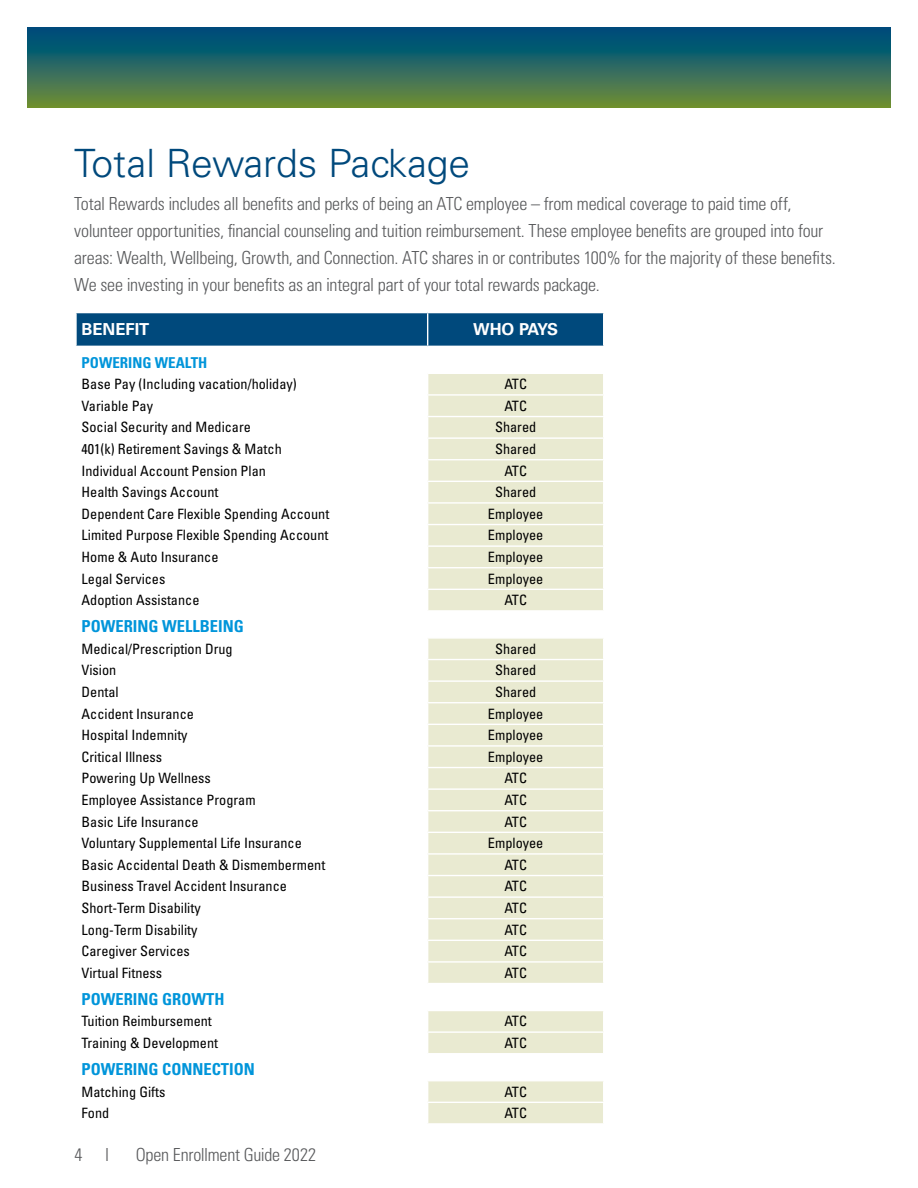
<style>
.page{position:relative;width:918px;height:1188px;background:#fff}
.page>*{position:absolute;margin:0;border:0;box-sizing:border-box;transform-origin:0 0}
.t1{font:300 39px "Univers LT Std";color:#00497c}
.t2{font:300 condensed 18px/27px "Univers LT Std";letter-spacing:-.01em;color:#58595b}
.t3{font:700 condensed 16.5px "Univers LT Std";color:#0095da}
.t4{font:700 16.5px "Univers LT Std";color:#fff}
.t5{font:700 condensed 15px "Univers LT Std";color:#0095da}
.t6{font:condensed 14.25px "Univers LT Std";color:#000}
</style>
<div class="page">
<svg style="left:27px;top:27px;width:864px;height:80px;background:#2d6a5d"></svg>
<svg style="left:76px;top:313px;width:527px;height:810px"></svg>
<hr style="left:428px;top:459px;width:176px;height:1px;background:#fff">
<hr style="left:428px;top:481px;width:176px;height:1px;background:#fff">
<hr style="left:428px;top:502px;width:176px;height:2px;background:#fff">
<hr style="left:428px;top:524px;width:176px;height:1px;background:#fff">
<hr style="left:428px;top:545px;width:176px;height:2px;background:#fff">
<hr style="left:428px;top:567px;width:176px;height:1px;background:#fff">
<hr style="left:428px;top:589px;width:176px;height:1px;background:#fff">
<hr style="left:428px;top:659px;width:176px;height:1px;background:#fff">
<hr style="left:428px;top:680px;width:176px;height:2px;background:#fff">
<hr style="left:428px;top:702px;width:176px;height:1px;background:#fff">
<hr style="left:428px;top:724px;width:176px;height:1px;background:#fff">
<hr style="left:428px;top:745px;width:176px;height:2px;background:#fff">
<hr style="left:428px;top:767px;width:176px;height:1px;background:#fff">
<hr style="left:428px;top:788px;width:176px;height:2px;background:#fff">
<hr style="left:428px;top:810px;width:176px;height:1px;background:#fff">
<hr style="left:428px;top:832px;width:176px;height:1px;background:#fff">
<hr style="left:428px;top:853px;width:176px;height:2px;background:#fff">
<hr style="left:428px;top:875px;width:176px;height:1px;background:#fff">
<hr style="left:428px;top:896px;width:176px;height:2px;background:#fff">
<hr style="left:428px;top:918px;width:176px;height:1px;background:#fff">
<hr style="left:428px;top:940px;width:176px;height:1px;background:#fff">
<hr style="left:428px;top:961px;width:176px;height:2px;background:#fff">
<hr style="left:75px;top:346px;width:353px;height:1px;background:#fff">
<hr style="left:75px;top:610px;width:353px;height:2px;background:#fff">
<hr style="left:428px;top:610px;width:176px;height:2px;background:#fff">
<hr style="left:75px;top:983px;width:353px;height:1px;background:#fff">
<hr style="left:428px;top:983px;width:176px;height:1px;background:#fff">
<hr style="left:75px;top:1053px;width:353px;height:1px;background:#fff">
<hr style="left:428px;top:1053px;width:176px;height:1px;background:#fff">
<hr style="left:427px;top:313px;width:1px;height:33px;background:#fff">
<hr style="left:428px;top:346px;width:176px;height:1px;background:#fff">
<h1 class="t1" style="left:74px;top:139px;width:398px">Total Rewards Package</h1>
<p class="t2" style="left:74px;top:191px;width:763px">Total Rewards includes all benefits and perks of being an ATC employee – from medical coverage to paid time off, volunteer opportunities, financial counseling and tuition reimbursement. These employee benefits are grouped into four areas: Wealth, Wellbeing, Growth, and Connection. ATC shares in or contributes 100% for the majority of these benefits.<br>We see investing in your benefits as an integral part of your total rewards package.</p>
<p class="t4" style="left:82px;top:320px;width:69px">BENEFIT</p>
<p class="t4" style="left:473px;top:320px;width:87px">WHO PAYS</p>
<p class="t5" style="left:82px;top:353px;width:127px">POWERING WEALTH</p>
<p class="t6" style="left:82px;top:375px;width:217px">Base Pay (Including vacation/holiday)</p>
<p class="t6" style="left:504px;top:375px;width:24px">ATC</p>
<p class="t6" style="left:82px;top:397px;width:73px">Variable Pay</p>
<p class="t6" style="left:504px;top:397px;width:24px">ATC</p>
<p class="t6" style="left:82px;top:418px;width:171px">Social Security and Medicare</p>
<p class="t6" style="left:495px;top:418px;width:43px">Shared</p>
<p class="t6" style="left:82px;top:440px;width:202px">401(k) Retirement Savings &amp; Match</p>
<p class="t6" style="left:495px;top:440px;width:43px">Shared</p>
<p class="t6" style="left:82px;top:462px;width:186px">Individual Account Pension Plan</p>
<p class="t6" style="left:504px;top:462px;width:24px">ATC</p>
<p class="t6" style="left:82px;top:483px;width:138px">Health Savings Account</p>
<p class="t6" style="left:495px;top:483px;width:43px">Shared</p>
<p class="t6" style="left:82px;top:505px;width:249px">Dependent Care Flexible Spending Account</p>
<p class="t6" style="left:488px;top:505px;width:57px">Employee</p>
<p class="t6" style="left:82px;top:526px;width:248px">Limited Purpose Flexible Spending Account</p>
<p class="t6" style="left:488px;top:526px;width:57px">Employee</p>
<p class="t6" style="left:82px;top:548px;width:138px">Home &amp; Auto Insurance</p>
<p class="t6" style="left:488px;top:548px;width:57px">Employee</p>
<p class="t6" style="left:82px;top:570px;width:85px">Legal Services</p>
<p class="t6" style="left:488px;top:570px;width:57px">Employee</p>
<p class="t6" style="left:82px;top:591px;width:119px">Adoption Assistance</p>
<p class="t6" style="left:504px;top:591px;width:24px">ATC</p>
<p class="t3" style="left:82px;top:616px;width:164px">POWERING WELLBEING</p>
<p class="t6" style="left:82px;top:640px;width:153px">Medical/Prescription Drug</p>
<p class="t6" style="left:495px;top:640px;width:43px">Shared</p>
<p class="t6" style="left:82px;top:661px;width:36px">Vision</p>
<p class="t6" style="left:495px;top:661px;width:43px">Shared</p>
<p class="t6" style="left:82px;top:683px;width:39px">Dental</p>
<p class="t6" style="left:495px;top:683px;width:43px">Shared</p>
<p class="t6" style="left:82px;top:705px;width:114px">Accident Insurance</p>
<p class="t6" style="left:488px;top:705px;width:57px">Employee</p>
<p class="t6" style="left:82px;top:726px;width:108px">Hospital Indemnity</p>
<p class="t6" style="left:488px;top:726px;width:57px">Employee</p>
<p class="t6" style="left:82px;top:748px;width:82px">Critical Illness</p>
<p class="t6" style="left:488px;top:748px;width:57px">Employee</p>
<p class="t6" style="left:82px;top:769px;width:131px">Powering Up Wellness</p>
<p class="t6" style="left:504px;top:769px;width:24px">ATC</p>
<p class="t6" style="left:82px;top:791px;width:176px">Employee Assistance Program</p>
<p class="t6" style="left:504px;top:791px;width:24px">ATC</p>
<p class="t6" style="left:82px;top:813px;width:119px">Basic Life Insurance</p>
<p class="t6" style="left:504px;top:813px;width:24px">ATC</p>
<p class="t6" style="left:82px;top:834px;width:222px">Voluntary Supplemental Life Insurance</p>
<p class="t6" style="left:488px;top:834px;width:57px">Employee</p>
<p class="t6" style="left:82px;top:856px;width:245px">Basic Accidental Death &amp; Dismemberment</p>
<p class="t6" style="left:504px;top:856px;width:24px">ATC</p>
<p class="t6" style="left:82px;top:877px;width:207px">Business Travel Accident Insurance</p>
<p class="t6" style="left:504px;top:877px;width:24px">ATC</p>
<p class="t6" style="left:82px;top:899px;width:121px">Short-Term Disability</p>
<p class="t6" style="left:504px;top:899px;width:24px">ATC</p>
<p class="t6" style="left:82px;top:921px;width:117px">Long-Term Disability</p>
<p class="t6" style="left:504px;top:921px;width:24px">ATC</p>
<p class="t6" style="left:82px;top:942px;width:110px">Caregiver Services</p>
<p class="t6" style="left:504px;top:942px;width:24px">ATC</p>
<p class="t6" style="left:82px;top:964px;width:82px">Virtual Fitness</p>
<p class="t6" style="left:504px;top:964px;width:24px">ATC</p>
<p class="t3" style="left:82px;top:989px;width:145px">POWERING GROWTH</p>
<p class="t6" style="left:82px;top:1012px;width:132px">Tuition Reimbursement</p>
<p class="t6" style="left:504px;top:1012px;width:24px">ATC</p>
<p class="t6" style="left:82px;top:1034px;width:138px">Training &amp; Development</p>
<p class="t6" style="left:504px;top:1034px;width:24px">ATC</p>
<p class="t3" style="left:82px;top:1059px;width:175px">POWERING CONNECTION</p>
<p class="t6" style="left:82px;top:1083px;width:85px">Matching Gifts</p>
<p class="t6" style="left:504px;top:1083px;width:24px">ATC</p>
<p class="t6" style="left:82px;top:1104px;width:29px">Fond</p>
<p class="t6" style="left:504px;top:1104px;width:24px">ATC</p>
<p class="t2" style="left:75px;top:1141px;width:9px">4</p>
<p class="t2" style="left:105px;top:1141px;width:5px">l</p>
<p class="t2" style="left:136px;top:1141px;width:182px">Open Enrollment Guide 2022</p>
</div>
